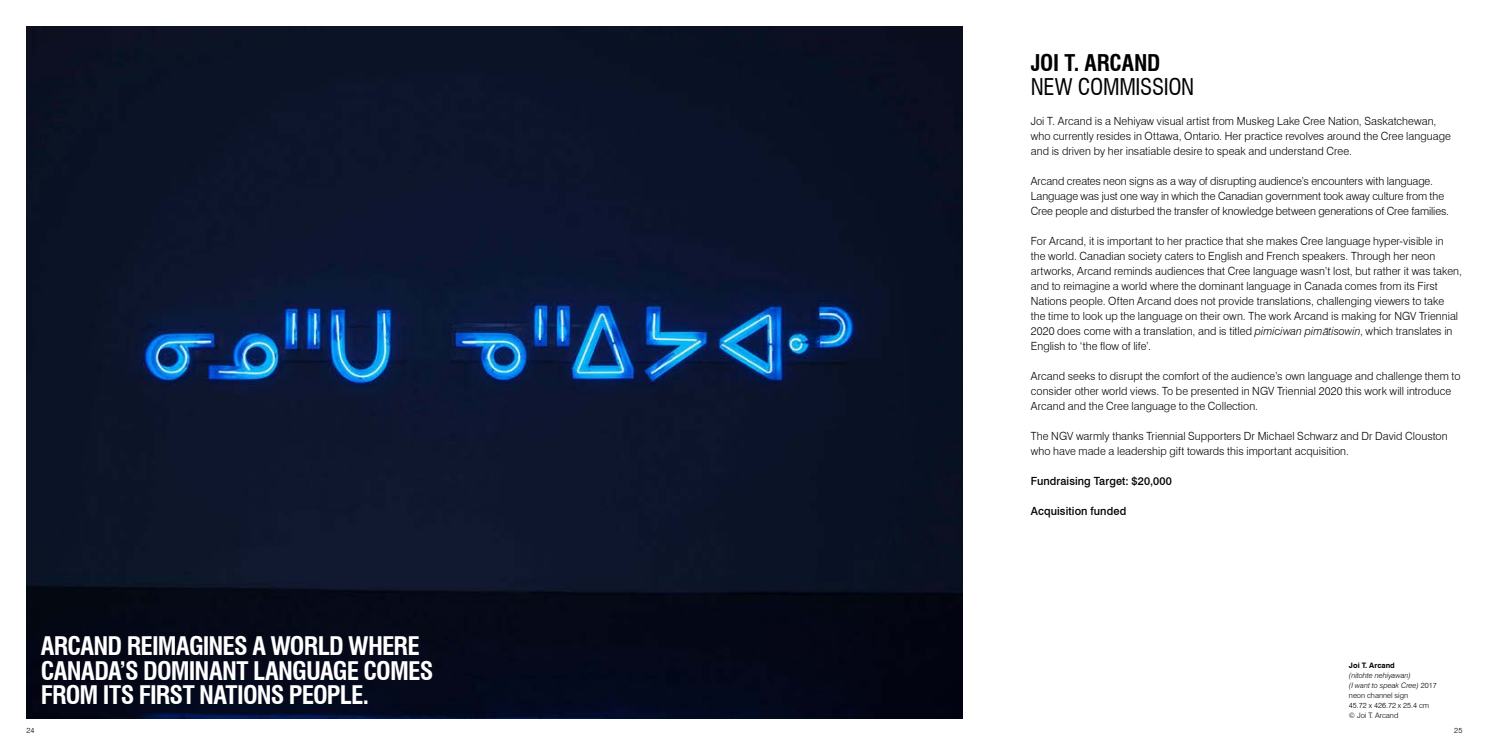
<style>
.page{position:relative;width:1489px;height:745px;background:#fff}
.page>*{position:absolute;margin:0;border:0;box-sizing:border-box;transform-origin:0 0}
.t1{font:700 condensed 25px/24.4px "Swiss 721 BT";letter-spacing:-.035em;color:#fff}
.t2{font:condensed 22.5px "Swiss 721 BT";letter-spacing:-.01em;color:#000}
.t3{font:700 condensed 22.5px "Swiss 721 BT";letter-spacing:-.01em;color:#000}
.t4{font:300 11.25px/15px "Swiss 721 BT";letter-spacing:.005em;color:#000}
.t5{font:500 11.25px "Swiss 721 BT";letter-spacing:.01em;color:#000}
.t6{font:300 7.5px/10px "Swiss 721 BT";color:#000}
.t7{font:700 7.5px "Swiss 721 BT";color:#000}
.s1{font-style:italic}
.s2{font-family:"Helvetica";font-style:italic}
</style>
<div class="page">
<img style="left:27px;top:27px;width:935px;height:691px">
<h1 class="t1" style="left:41px;top:633px;width:394px">ARCAND REIMAGINES A WORLD WHERE<br>CANADA’S DOMINANT LANGUAGE COMES<br>FROM ITS FIRST NATIONS PEOPLE.</h1>
<h2 class="t3" style="left:1030px;top:49px;width:131px">JOI T. ARCAND</h2>
<h2 class="t2" style="left:1030px;top:73px;width:165px">NEW COMMISSION</h2>
<p class="t4" style="left:1030px;top:113px;width:421px">Joi T. Arcand is a Nehiyaw visual artist from Muskeg Lake Cree Nation, Saskatchewan, who currently resides in Ottawa, Ontario. Her practice revolves around the Cree language and is driven by her insatiable desire to speak and understand Cree.</p>
<p class="t4" style="left:1030px;top:173px;width:420px">Arcand creates neon signs as a way of disrupting audience’s encounters with language.<br>Language was just one way in which the Canadian government took away culture from the<br>Cree people and disturbed the transfer of knowledge between generations of Cree families.</p>
<p class="t4" style="left:1030px;top:233px;width:432px">For Arcand, it is important to her practice that she makes Cree language hyper-visible in<br>the world. Canadian society caters to English and French speakers. Through her neon artworks, Arcand reminds audiences that Cree language wasn’t lost, but rather it was taken, and to reimagine a world where the dominant language in Canada comes from its First Nations people. Often Arcand does not provide translations, challenging viewers to take<br>the time to look up the language on their own. The work Arcand is making for NGV Triennial 2020 does come with a translation, and is titled <span class="s1">pimiciwan pim</span><span class="s2">ā</span><span class="s1">tisowin</span>, which translates in English to ‘the flow of life’.</p>
<p class="t4" style="left:1030px;top:368px;width:431px">Arcand seeks to disrupt the comfort of the audience’s own language and challenge them to consider other world views. To be presented in NGV Triennial 2020 this work will introduce<br>Arcand and the Cree language to the Collection.</p>
<p class="t4" style="left:1030px;top:428px;width:418px">The NGV warmly thanks Triennial Supporters Dr Michael Schwarz and Dr David Clouston who have made a leadership gift towards this important acquisition.</p>
<p class="t5" style="left:1030px;top:474px;width:143px">Fundraising Target: $20,000</p>
<p class="t5" style="left:1030px;top:504px;width:97px">Acquisition funded</p>
<p class="t7" style="left:1348px;top:660px;width:47px">Joi T. Arcand</p>
<p class="t6" style="left:1348px;top:670px;width:89px"><span class="s1">(nitohte nehiyawan)<br>(I want to speak Cree)</span> 2017 neon channel sign<br>45.72 x 426.72 x 25.4 cm © Joi T. Arcand</p>
<p class="t6" style="left:27px;top:724px;width:9px">24</p>
<p class="t6" style="left:1453px;top:724px;width:10px">25</p>
</div>
